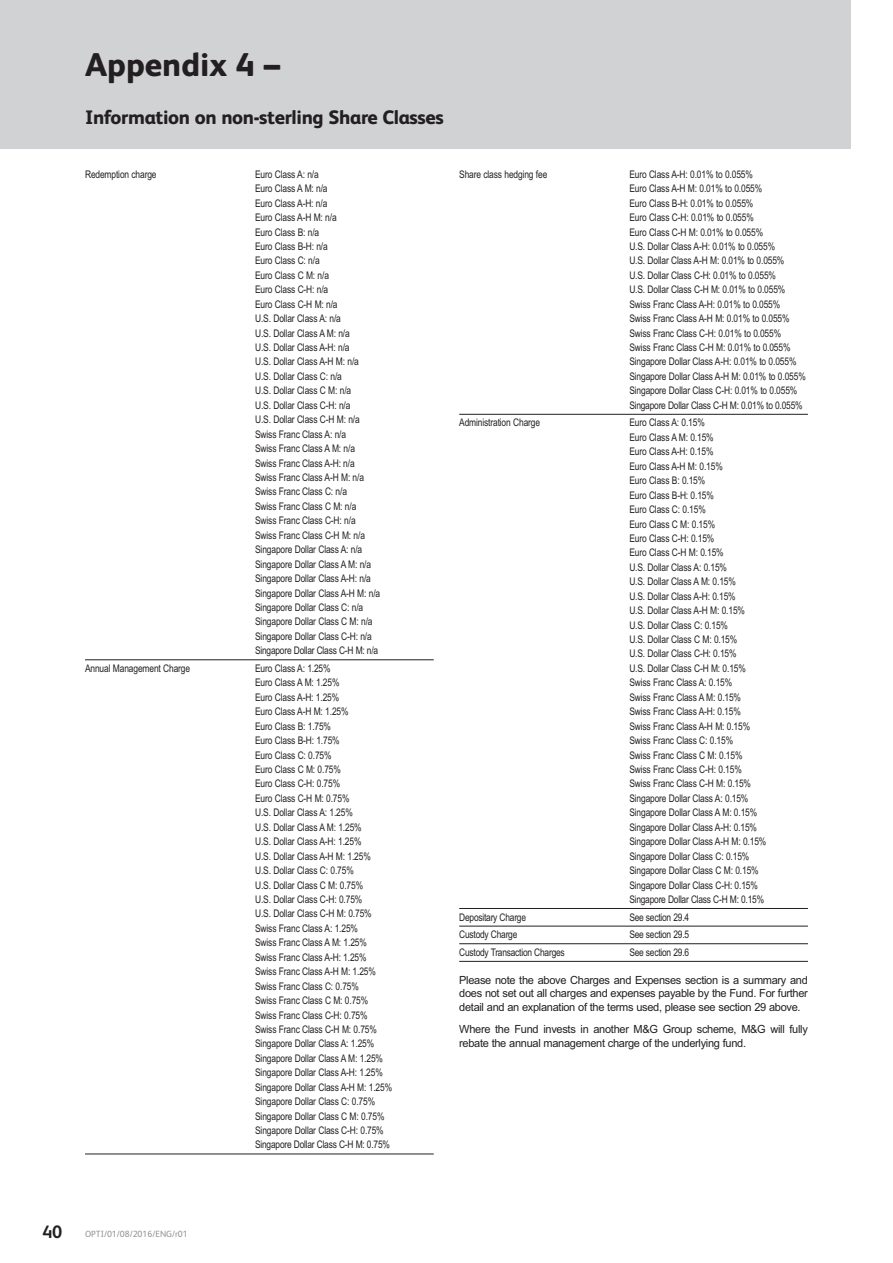
<style>
.page{position:relative;width:893px;height:1263px;background:#fff}
.page>*{position:absolute;margin:0;border:0;box-sizing:border-box;transform-origin:0 0}
.t1{font:800 33px "FS Albert";color:#231f20}
.t2{font:800 19.5px "FS Albert";letter-spacing:-.015em;color:#231f20}
.t3{font:700 18px "FS Albert";color:#231f20}
.t4{font:11.25px/13.8px "Arial";letter-spacing:-.03em;color:#231f20;text-align:justify}
.t5{font:10.5px/14.4px "Arial Narrow";letter-spacing:-.015em;color:#231f20}
.t6{font:9px "FS Albert";color:#939598}
</style>
<div class="page">
<div style="left:0;top:0;width:850px;height:149px;background:#d1d2d4"></div>
<hr style="left:85px;top:659px;width:349px;height:1px;background:#231f20">
<hr style="left:85px;top:1154px;width:349px;height:1px;background:#231f20">
<hr style="left:459px;top:414px;width:349px;height:1px;background:#231f20">
<hr style="left:459px;top:908px;width:349px;height:1px;background:#231f20">
<hr style="left:459px;top:926px;width:349px;height:1px;background:#231f20">
<hr style="left:459px;top:943px;width:349px;height:1px;background:#231f20">
<hr style="left:459px;top:961px;width:349px;height:1px;background:#231f20">
<h1 class="t1" style="left:85px;top:54px;width:197px">Appendix 4 –</h1>
<h2 class="t2" style="left:85px;top:111px;width:360px">Information on non-sterling Share Classes</h2>
<p class="t5" style="left:85px;top:167px;width:73px">Redemption charge</p>
<p class="t5" style="left:255px;top:167px;width:127px">Euro Class A: n/a<br>Euro Class A M: n/a<br>Euro Class A-H: n/a<br>Euro Class A-H M: n/a<br>Euro Class B: n/a<br>Euro Class B-H: n/a<br>Euro Class C: n/a<br>Euro Class C M: n/a<br>Euro Class C-H: n/a<br>Euro Class C-H M: n/a<br>U.S. Dollar Class A: n/a<br>U.S. Dollar Class A M: n/a<br>U.S. Dollar Class A-H: n/a<br>U.S. Dollar Class A-H M: n/a<br>U.S. Dollar Class C: n/a<br>U.S. Dollar Class C M: n/a<br>U.S. Dollar Class C-H: n/a<br>U.S. Dollar Class C-H M: n/a<br>Swiss Franc Class A: n/a<br>Swiss Franc Class A M: n/a<br>Swiss Franc Class A-H: n/a<br>Swiss Franc Class A-H M: n/a<br>Swiss Franc Class C: n/a<br>Swiss Franc Class C M: n/a<br>Swiss Franc Class C-H: n/a<br>Swiss Franc Class C-H M: n/a<br>Singapore Dollar Class A: n/a<br>Singapore Dollar Class A M: n/a<br>Singapore Dollar Class A-H: n/a<br>Singapore Dollar Class A-H M: n/a<br>Singapore Dollar Class C: n/a<br>Singapore Dollar Class C M: n/a<br>Singapore Dollar Class C-H: n/a<br>Singapore Dollar Class C-H M: n/a</p>
<p class="t5" style="left:85px;top:661px;width:107px">Annual Management Charge</p>
<p class="t5" style="left:255px;top:661px;width:139px">Euro Class A: 1.25%<br>Euro Class A M: 1.25%<br>Euro Class A-H: 1.25%<br>Euro Class A-H M: 1.25%<br>Euro Class B: 1.75%<br>Euro Class B-H: 1.75%<br>Euro Class C: 0.75%<br>Euro Class C M: 0.75%<br>Euro Class C-H: 0.75%<br>Euro Class C-H M: 0.75%<br>U.S. Dollar Class A: 1.25%<br>U.S. Dollar Class A M: 1.25%<br>U.S. Dollar Class A-H: 1.25%<br>U.S. Dollar Class A-H M: 1.25%<br>U.S. Dollar Class C: 0.75%<br>U.S. Dollar Class C M: 0.75%<br>U.S. Dollar Class C-H: 0.75%<br>U.S. Dollar Class C-H M: 0.75%<br>Swiss Franc Class A: 1.25%<br>Swiss Franc Class A M: 1.25%<br>Swiss Franc Class A-H: 1.25%<br>Swiss Franc Class A-H M: 1.25%<br>Swiss Franc Class C: 0.75%<br>Swiss Franc Class C M: 0.75%<br>Swiss Franc Class C-H: 0.75%<br>Swiss Franc Class C-H M: 0.75%<br>Singapore Dollar Class A: 1.25%<br>Singapore Dollar Class A M: 1.25%<br>Singapore Dollar Class A-H: 1.25%<br>Singapore Dollar Class A-H M: 1.25%<br>Singapore Dollar Class C: 0.75%<br>Singapore Dollar Class C M: 0.75%<br>Singapore Dollar Class C-H: 0.75%<br>Singapore Dollar Class C-H M: 0.75%</p>
<p class="t5" style="left:459px;top:167px;width:90px">Share class hedging fee</p>
<p class="t5" style="left:629px;top:167px;width:178px">Euro Class A-H: 0.01% to 0.055%<br>Euro Class A-H M: 0.01% to 0.055%<br>Euro Class B-H: 0.01% to 0.055%<br>Euro Class C-H: 0.01% to 0.055%<br>Euro Class C-H M: 0.01% to 0.055%<br>U.S. Dollar Class A-H: 0.01% to 0.055%<br>U.S. Dollar Class A-H M: 0.01% to 0.055%<br>U.S. Dollar Class C-H: 0.01% to 0.055%<br>U.S. Dollar Class C-H M: 0.01% to 0.055% Swiss Franc Class A-H: 0.01% to 0.055%<br>Swiss Franc Class A-H M: 0.01% to 0.055% Swiss Franc Class C-H: 0.01% to 0.055%<br>Swiss Franc Class C-H M: 0.01% to 0.055% Singapore Dollar Class A-H: 0.01% to 0.055% Singapore Dollar Class A-H M: 0.01% to 0.055% Singapore Dollar Class C-H: 0.01% to 0.055% Singapore Dollar Class C-H M: 0.01% to 0.055%</p>
<p class="t5" style="left:459px;top:416px;width:82px">Administration Charge</p>
<p class="t5" style="left:629px;top:416px;width:139px">Euro Class A: 0.15%<br>Euro Class A M: 0.15%<br>Euro Class A-H: 0.15%<br>Euro Class A-H M: 0.15%<br>Euro Class B: 0.15%<br>Euro Class B-H: 0.15%<br>Euro Class C: 0.15%<br>Euro Class C M: 0.15%<br>Euro Class C-H: 0.15%<br>Euro Class C-H M: 0.15%<br>U.S. Dollar Class A: 0.15%<br>U.S. Dollar Class A M: 0.15%<br>U.S. Dollar Class A-H: 0.15%<br>U.S. Dollar Class A-H M: 0.15%<br>U.S. Dollar Class C: 0.15%<br>U.S. Dollar Class C M: 0.15%<br>U.S. Dollar Class C-H: 0.15%<br>U.S. Dollar Class C-H M: 0.15%<br>Swiss Franc Class A: 0.15%<br>Swiss Franc Class A M: 0.15%<br>Swiss Franc Class A-H: 0.15%<br>Swiss Franc Class A-H M: 0.15%<br>Swiss Franc Class C: 0.15%<br>Swiss Franc Class C M: 0.15%<br>Swiss Franc Class C-H: 0.15%<br>Swiss Franc Class C-H M: 0.15%<br>Singapore Dollar Class A: 0.15%<br>Singapore Dollar Class A M: 0.15%<br>Singapore Dollar Class A-H: 0.15%<br>Singapore Dollar Class A-H M: 0.15%<br>Singapore Dollar Class C: 0.15%<br>Singapore Dollar Class C M: 0.15%<br>Singapore Dollar Class C-H: 0.15%<br>Singapore Dollar Class C-H M: 0.15%</p>
<p class="t5" style="left:459px;top:910px;width:68px">Depositary Charge</p>
<p class="t5" style="left:629px;top:910px;width:61px">See section 29.4</p>
<p class="t5" style="left:459px;top:927px;width:60px">Custody Charge</p>
<p class="t5" style="left:629px;top:927px;width:61px">See section 29.5</p>
<p class="t5" style="left:459px;top:945px;width:107px">Custody Transaction Charges</p>
<p class="t5" style="left:629px;top:945px;width:61px">See section 29.6</p>
<p class="t4" style="left:459px;top:973px;width:350px">Please note the above Charges and Expenses section is a summary and does not set out all charges and expenses payable by the Fund. For further detail and an explanation of the terms used, please see section 29 above.</p>
<p class="t4" style="left:459px;top:1022px;width:350px">Where the Fund invests in another M&amp;G Group scheme, M&amp;G will fully rebate the annual management charge of the underlying fund.</p>
<h3 class="t3" style="left:43px;top:1225px;width:21px">40</h3>
<p class="t6" style="left:85px;top:1231px;width:104px">OPTI/01/08/2016/ENG/r01</p>
</div>
